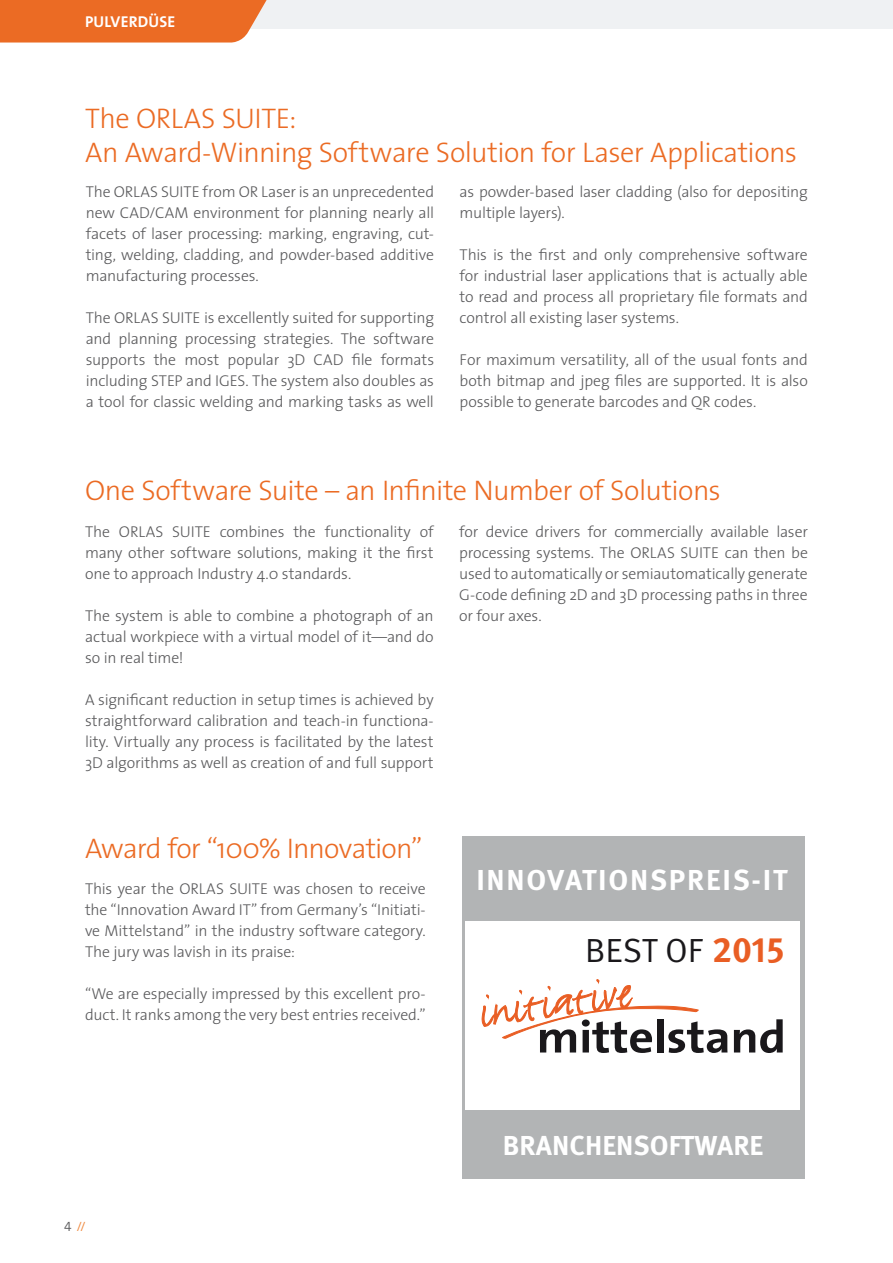
<style>
.page{position:relative;width:893px;height:1263px;background:#fff}
.page>*{position:absolute;margin:0;border:0;box-sizing:border-box;transform-origin:0 0}
.t1{font:33.45px "Meta Pro";color:#1a181b}
.t2{font:700 28.8px "Meta Pro";letter-spacing:.06em;color:#fff}
.t3{font:300 28.5px/34.2px "The Sans";letter-spacing:-.02em;color:#eb6b24}
.t4{font:700 27.45px "Meta Pro";color:#fff}
.t5{font:300 15.75px/21px "The Sans";letter-spacing:-.01em;color:#59595b;text-align:justify}
.t6{font:700 15.75px "The Sans";letter-spacing:.01em;color:#fff}
.t7{font:13.5px "The Sans Semi Light Expert";color:#ef893e}
.s1{font-weight:700;font-size:35.4px;color:#e95e24}
.s2{color:#59595b}
</style>
<div class="page">
<div style="left:0;top:0;width:893px;height:28px;background:#eff1f3"></div>
<svg style="left:0;top:0;width:285px;height:43px;background:#ec7b3c"></svg>
<div style="left:462px;top:837px;width:342px;height:342px;background:#b2b4b5"></div>
<div style="left:466px;top:921px;width:334px;height:189px;background:#fff"></div>
<svg style="left:734px;top:1019px;width:49px;height:34px"></svg>
<svg style="left:482px;top:979px;width:245px;height:74px"></svg>
<p class="t6" style="left:85px;top:9px;width:92px">PULVERDÜSE</p>
<h3 class="t3" style="left:85px;top:100px;width:713px">The ORLAS SUITE:<br>An Award-Winning Software Solution for Laser Applications</h3>
<p class="t5" style="left:86px;top:180px;width:350px">The ORLAS SUITE from OR Laser is an unprecedented new CAD/CAM environment for planning nearly all facets of laser processing: marking, engraving, cut&shy;ting, welding, cladding, and powder-based additive manufacturing processes.</p>
<p class="t5" style="left:86px;top:306px;width:350px">The ORLAS SUITE is excellently suited for supporting and planning processing strategies. The software supports the most popular 3D CAD file formats including STEP and IGES. The system also doubles as a tool for classic welding and marking tasks as well</p>
<p class="t5" style="left:460px;top:180px;width:350px">as powder-based laser cladding (also for depositing multiple layers).</p>
<p class="t5" style="left:460px;top:243px;width:350px">This is the first and only comprehensive software for industrial laser applications that is actually able to read and process all proprietary file formats and control all existing laser systems.</p>
<p class="t5" style="left:460px;top:348px;width:350px">For maximum versatility, all of the usual fonts and both bitmap and jpeg files are supported. It is also possible to generate barcodes and QR codes.</p>
<h3 class="t3" style="left:85px;top:472px;width:637px">One Software Suite – an Infinite Number of Solutions</h3>
<p class="t5" style="left:85px;top:521px;width:350px">The ORLAS SUITE combines the functionality of many other software solutions, making it the first one to approach Industry 4.0 standards.</p>
<p class="t5" style="left:85px;top:605px;width:350px">The system is able to combine a photograph of an actual workpiece with a virtual model of it—and do so in real time!</p>
<p class="t5" style="left:85px;top:689px;width:350px">A significant reduction in setup times is achieved by straightforward calibration and teach-in functiona&shy;lity. Virtually any process is facilitated by the latest 3D algorithms as well as creation of and full support</p>
<p class="t5" style="left:459px;top:521px;width:350px">for device drivers for commercially available laser processing systems. The ORLAS SUITE can then be used to automatically or semiautomatically generate G-code defining 2D and 3D processing paths in three or four axes.</p>
<h3 class="t3" style="left:85px;top:830px;width:339px">Award for “100% Innovation”</h3>
<p class="t5" style="left:85px;top:878px;width:342px">This year the ORLAS SUITE was chosen to receive the “Innovation Award IT” from Germany’s “Initiati&shy;ve Mittelstand” in the industry software category.<br>The jury was lavish in its praise:</p>
<p class="t5" style="left:85px;top:983px;width:342px">“We are especially impressed by this excellent pro&shy;duct. It ranks among the very best entries received.”</p>
<h2 class="t2" style="left:476px;top:862px;width:313px">INNOVATIONSPREIS-IT</h2>
<h1 class="t1" style="left:585px;top:930px;width:201px">BEST OF <span class="s1">2015</span></h1>
<p class="t7" style="left:64px;top:1215px;width:23px"><span class="s2">4</span> //</p>
<h3 class="t4" style="left:503px;top:1128px;width:262px">BRANCHENSOFTWARE</h3>
</div>
